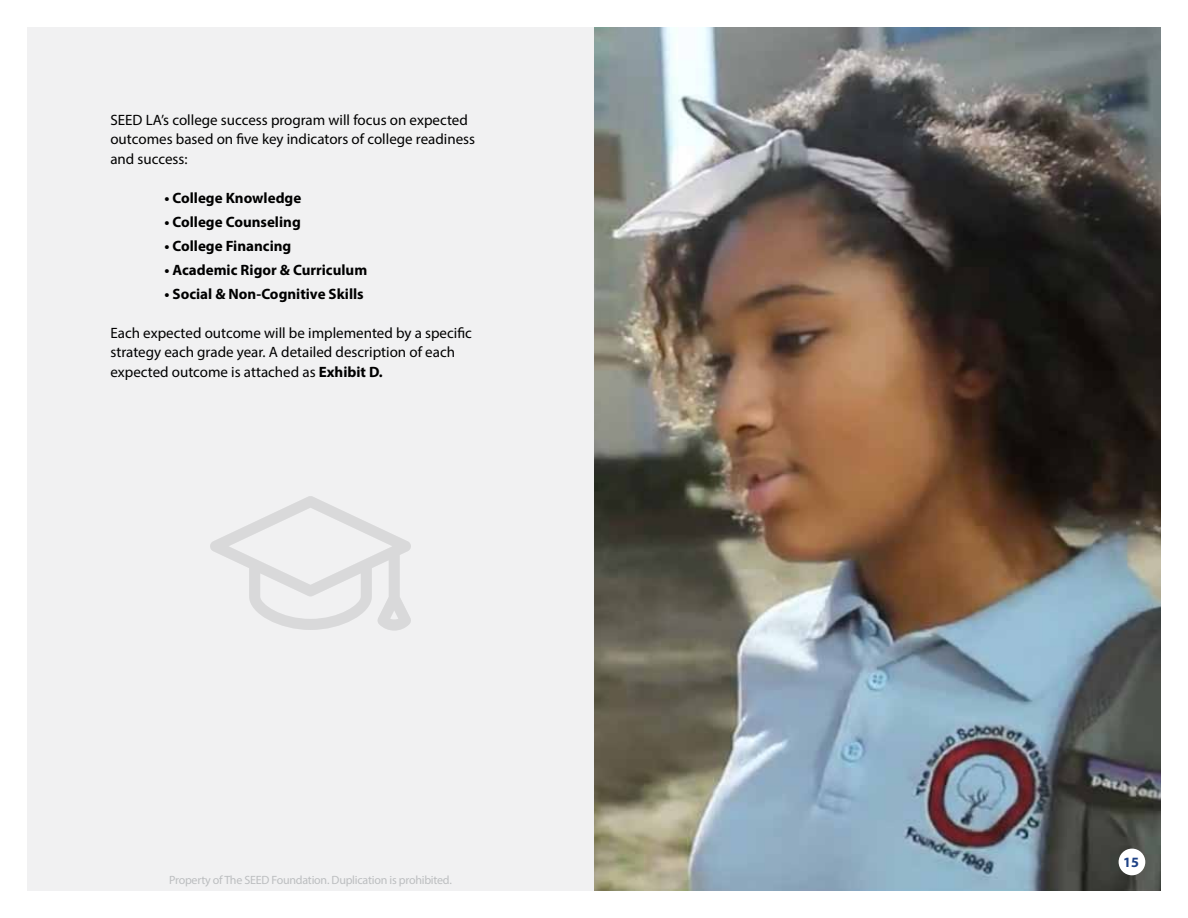
<style>
.page{position:relative;width:1188px;height:918px;background:#fff}
.page>*{position:absolute;margin:0;border:0;box-sizing:border-box;transform-origin:0 0}
.t1{font:15px/19.5px "Myriad Pro";color:#000}
.t2{font:700 15px "Myriad Pro";color:#000}
.t3{font:700 14.25px "Myriad Pro";color:#1e4286}
.t4{font:12px "Myriad Pro";letter-spacing:-.02em;color:#bcbec0}
.s1{font-weight:700}
</style>
<div class="page">
<img style="left:594px;top:27px;width:567px;height:864px">
<div style="left:27px;top:27px;width:567px;height:864px;background:#f1f1f2"></div>
<svg style="left:210px;top:496px;width:201px;height:135px"></svg>
<div style="left:1119px;top:849px;width:26px;height:26px;background:#fff;border-radius:50%"></div>
<p class="t1" style="left:110px;top:110px;width:366px">SEED LA’s college success program will focus on expected outcomes based on five key indicators of college readiness and success:</p>
<p class="t2" style="left:164px;top:188px;width:138px">• College Knowledge</p>
<p class="t2" style="left:164px;top:212px;width:138px">• College Counseling</p>
<p class="t2" style="left:164px;top:236px;width:128px">• College Financing</p>
<p class="t2" style="left:164px;top:260px;width:204px">• Academic Rigor &amp; Curriculum</p>
<p class="t2" style="left:164px;top:284px;width:201px">• Social &amp; Non-Cognitive Skills</p>
<p class="t1" style="left:110px;top:323px;width:363px">Each expected outcome will be implemented by a specific strategy each grade year. A detailed description of each expected outcome is attached as <span class="s1">Exhibit D.</span></p>
<p class="t4" style="left:169px;top:872px;width:284px">Property of The SEED Foundation. Duplication is prohibited.</p>
<p class="t3" style="left:1123px;top:853px;width:17px">15</p>
</div>
